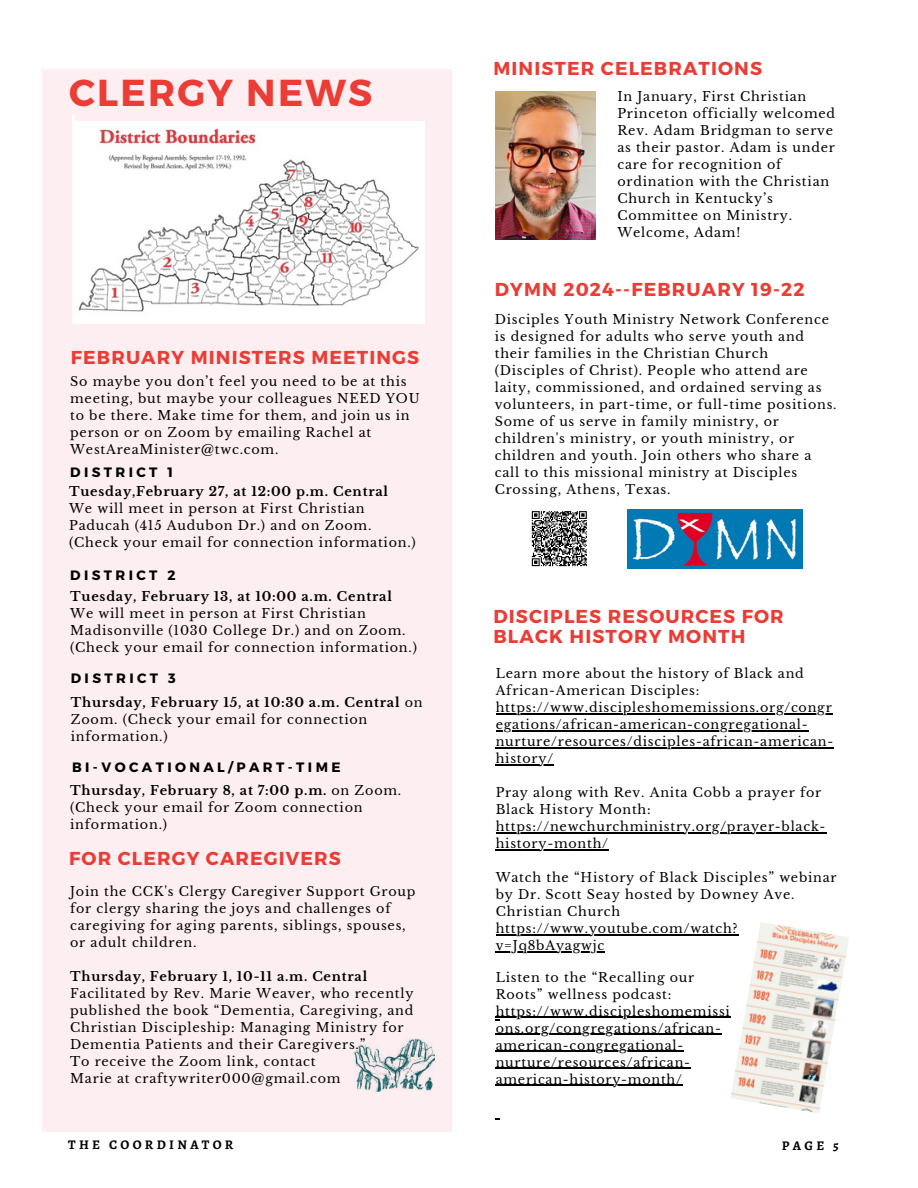
<style>
.page{position:relative;width:918px;height:1188px;background:#fff}
.page>*{position:absolute;margin:0;border:0;box-sizing:border-box;transform-origin:0 0}
.t1{font:700 37.5px "Montserrat";letter-spacing:.06em;color:#eb3c35}
.t2{font:700 18.75px/20.2px "Montserrat";letter-spacing:.06em;color:#eb3c35}
.t3{font:700 13.65px "Montserrat";letter-spacing:.25em;color:#000}
.t4{font:700 13.2px "Alegreya";letter-spacing:.25em;color:#000}
.t5{font:12.75px/17px "Libre Baskerville";letter-spacing:.06em;color:#000}
.t6{font:700 12.75px "Libre Baskerville";letter-spacing:.06em;color:#000}
.s1{font-weight:700}
.s2{font-weight:700;color:#0d0e0d}
</style>
<div class="page">
<div style="left:42px;top:70px;width:410px;height:1061px;background:#fceef1"></div>
<img style="left:72px;top:115px;width:352px;height:208px">
<img style="left:496px;top:92px;width:100px;height:147px">
<svg style="left:531px;top:511px;width:56px;height:56px"></svg>
<img style="left:627px;top:510px;width:176px;height:58px">
<img style="left:730px;top:922px;width:119px;height:191px">
<hr style="left:496px;top:713px;width:337px;height:1px;background:#000">
<hr style="left:496px;top:730px;width:313px;height:1px;background:#000">
<hr style="left:496px;top:747px;width:338px;height:1px;background:#000">
<hr style="left:496px;top:764px;width:58px;height:1px;background:#000">
<hr style="left:496px;top:832px;width:330px;height:1px;background:#000">
<hr style="left:496px;top:849px;width:113px;height:1px;background:#000">
<hr style="left:496px;top:934px;width:242px;height:1px;background:#000">
<hr style="left:496px;top:951px;width:109px;height:1px;background:#000">
<hr style="left:496px;top:1017px;width:235px;height:1px;background:#000">
<hr style="left:496px;top:1034px;width:226px;height:1px;background:#000">
<hr style="left:496px;top:1051px;width:188px;height:1px;background:#000">
<hr style="left:496px;top:1068px;width:195px;height:1px;background:#000">
<hr style="left:496px;top:1085px;width:187px;height:1px;background:#000">
<h3 class="t1" style="left:69px;top:68px;width:305px">CLERGY NEWS</h3>
<p class="t2" style="left:71px;top:346px;width:350px">FEBRUARY MINISTERS MEETINGS</p>
<p class="t5" style="left:70px;top:373px;width:351px">So maybe you don’t feel you need to be at this meeting, but maybe your colleagues NEED YOU to be there. Make time for them, and join us in person or on Zoom by emailing Rachel at WestAreaMinister@twc.com.</p>
<h3 class="t3" style="left:70px;top:463px;width:104px">DISTRICT 1</h3>
<p class="t6" style="left:69px;top:484px;width:320px">Tuesday,February 27, at 12:00 p.m. Central</p>
<p class="t5" style="left:69px;top:500px;width:348px">We will meet in person at First Christian<br>Paducah (415 Audubon Dr.) and on Zoom. (Check your email for connection information.)</p>
<p class="t3" style="left:70px;top:566px;width:107px">DISTRICT 2</p>
<h2 class="t6" style="left:70px;top:588px;width:323px">Tuesday, February 13, at 10:00 a.m. Central</h2>
<p class="t5" style="left:70px;top:605px;width:348px">We will meet in person at First Christian<br>Madisonville (1030 College Dr.) and on Zoom. (Check your email for connection information.)</p>
<h2 class="t3" style="left:71px;top:669px;width:106px">DISTRICT 3</h2>
<p class="t5" style="left:71px;top:694px;width:353px"><span class="s1">Thursday, February 15</span><span class="s2">,</span> <span class="s1">at 10:30 a.m. Central</span> on<br>Zoom. (Check your email for connection information.)</p>
<p class="t3" style="left:72px;top:758px;width:270px">BI-VOCATIONAL/PART-TIME</p>
<p class="t5" style="left:70px;top:782px;width:333px"><span class="s1">Thursday, February 8, at 7:00 p.m.</span> on Zoom. (Check your email for Zoom connection information.)</p>
<p class="t2" style="left:69px;top:847px;width:273px">FOR CLERGY CAREGIVERS</p>
<p class="t5" style="left:70px;top:883px;width:347px">Join the CCK's Clergy Caregiver Support Group for clergy sharing the joys and challenges of caregiving for aging parents, siblings, spouses, or adult children.</p>
<p class="t6" style="left:70px;top:969px;width:299px">Thursday, February 1, 10-11 a.m. Central</p>
<p class="t5" style="left:70px;top:985px;width:345px">Facilitated by Rev. Marie Weaver, who recently published the book “Dementia, Caregiving, and Christian Discipleship: Managing Ministry for Dementia Patients and their Caregivers.”</p>
<p class="t5" style="left:70px;top:1053px;width:247px">To receive the Zoom link, contact</p>
<h2 class="t5" style="left:70px;top:1070px;width:272px">Marie at craftywriter000@gmail.com</h2>
<h3 class="t4" style="left:68px;top:1136px;width:167px">THE COORDINATOR</h3>
<p class="t2" style="left:493px;top:57px;width:270px">MINISTER CELEBRATIONS</p>
<h2 class="t5" style="left:617px;top:88px;width:219px">In January, First Christian<br>Princeton officially welcomed<br>Rev. Adam Bridgman to serve as their pastor. Adam is under care for recognition of ordination with the Christian<br>Church in Kentucky’s<br>Committee on Ministry.<br>Welcome, Adam!</h2>
<p class="t2" style="left:495px;top:278px;width:311px">DYMN 2024--FEBRUARY 19-22</p>
<p class="t5" style="left:495px;top:311px;width:343px">Disciples Youth Ministry Network Conference is designed for adults who serve youth and their families in the Christian Church (Disciples of Christ). People who attend are laity, commissioned, and ordained serving as volunteers, in part-time, or full-time positions.<br>Some of us serve in family ministry, or children's ministry, or youth ministry, or children and youth. Join others who share a call to this missional ministry at Disciples Crossing, Athens, Texas.</p>
<h2 class="t2" style="left:493px;top:605px;width:292px">DISCIPLES RESOURCES FOR<br>BLACK HISTORY MONTH</h2>
<p class="t5" style="left:496px;top:665px;width:310px">Learn more about the history of Black and<br>African-American Disciples:</p>
<p class="t5" style="left:496px;top:699px;width:338px">https://www.discipleshomemissions.org/congr</p>
<p class="t5" style="left:496px;top:716px;width:314px">egations/african-american-congregational-</p>
<p class="t5" style="left:496px;top:733px;width:339px">nurture/resources/disciples-african-american-</p>
<p class="t5" style="left:496px;top:750px;width:59px">history/</p>
<p class="t5" style="left:496px;top:784px;width:327px">Pray along with Rev. Anita Cobb a prayer for<br>Black History Month:</p>
<p class="t5" style="left:496px;top:818px;width:331px">https://newchurchministry.org/prayer-black-</p>
<p class="t5" style="left:496px;top:835px;width:114px">history-month/</p>
<p class="t5" style="left:496px;top:869px;width:343px">Watch the “History of Black Disciples” webinar by Dr. Scott Seay hosted by Downey Ave.<br>Christian Church</p>
<h3 class="t5" style="left:496px;top:920px;width:243px">https://www.youtube.com/watch? v=Jq8bAyagwjc</h3>
<p class="t5" style="left:496px;top:969px;width:236px">Listen to the “Recalling our<br>Roots” wellness podcast: https://www.discipleshomemissi ons.org/congregations/african&shy;american-congregational&shy;nurture/resources/african&shy;american-history-month/</p>
<h3 class="t4" style="left:782px;top:1137px;width:58px">PAGE 5</h3>
</div>
